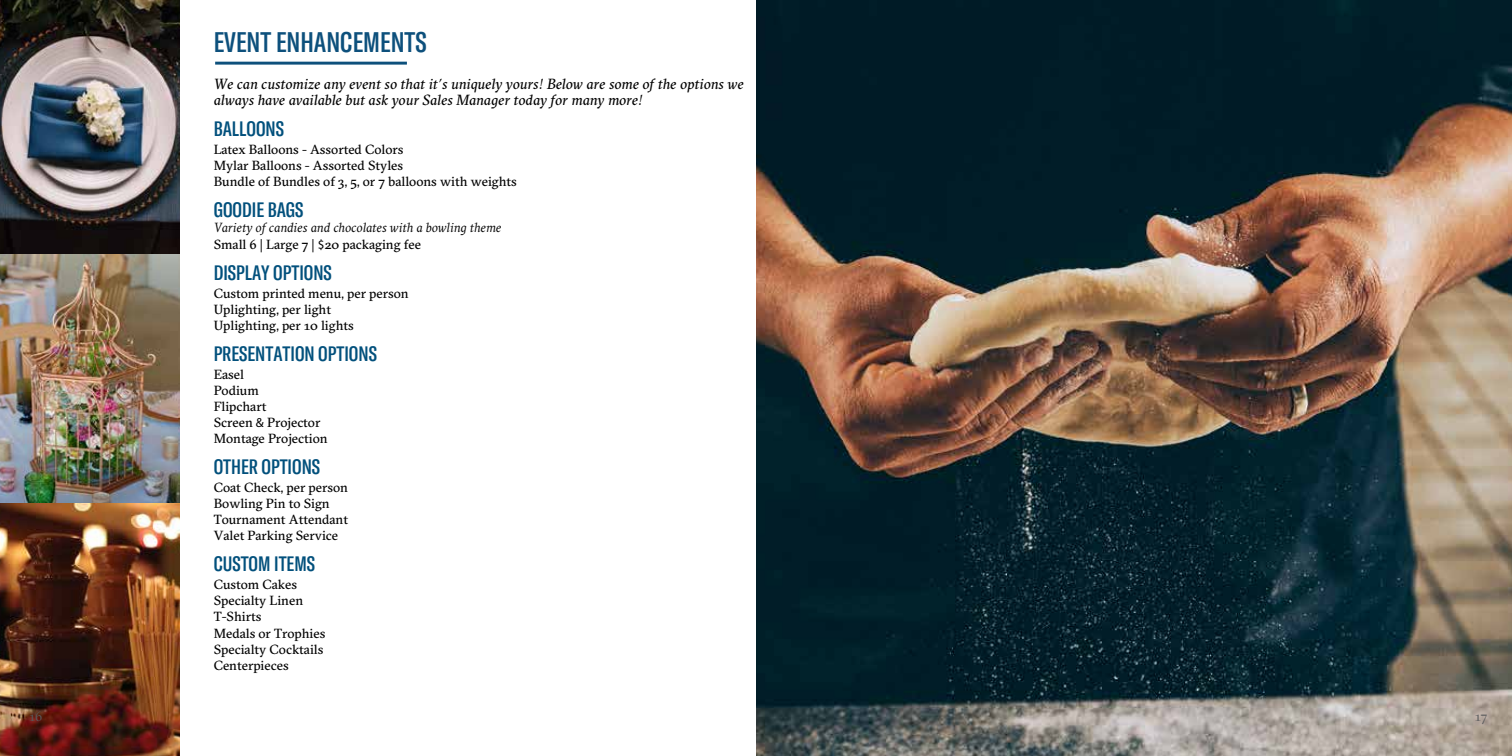
<style>
.page{position:relative;width:1512px;height:756px;background:#fff}
.page>*{position:absolute;margin:0;border:0;box-sizing:border-box;transform-origin:0 0}
.t1{font:500 extra-condensed 27.9px "GT America Trial";color:#0d507c}
.t2{font:500 extra-condensed 20.55px "GT America Trial";color:#02507c}
.t3{font:italic 14.7px/16.2px "GT Sectra Trial";color:#000}
.t4{font:13.5px "GT Sectra Fine Trial";color:#58595b}
.t5{font:13.2px/16.2px "GT Sectra Trial";color:#000}
.t6{font:italic 13.2px/17.7px "GT Sectra Trial";color:#000}
.s1{font-family:"Palatino"}
.s2{font-style:normal}
.s3{font-family:"Myriad Pro";font-style:normal}
.s4{font-family:"Myriad Pro"}
</style>
<div class="page">
<img style="left:756px;top:0;width:756px;height:756px">
<img style="left:0;top:0;width:180px;height:254px">
<img style="left:0;top:254px;width:180px;height:249px">
<img style="left:0;top:504px;width:180px;height:252px">
<hr style="left:215px;top:62px;width:192px;height:3px;background:#0d507c">
<h1 class="t1" style="left:214px;top:32px;width:214px">EVENT ENHANCEMENTS</h1>
<p class="t3" style="left:214px;top:78px;width:532px">We can customize any event so that it<span class="s1">’</span>s uniquely yours<span class="s1">!</span> Below are some of the options we always have available but ask your Sales Manager today for many more<span class="s1">!</span></p>
<h2 class="t2" style="left:214px;top:121px;width:72px">BALLOONS</h2>
<p class="t5" style="left:214px;top:143px;width:305px">Latex Balloons - Assorted Colors<br>Mylar Balloons - Assorted Styles<br>Bundle of Bundles of 3, 5, or 7 balloons with weights</p>
<h2 class="t2" style="left:214px;top:202px;width:91px">GOODIE BAGS</h2>
<p class="t6" style="left:214px;top:220px;width:289px">Variety of candies and chocolates with a bowling theme<br><span class="s2">Small 6</span> <span class="s3">|</span> <span class="s2">Large 7</span> <span class="s3">| $</span><span class="s2">20 packaging fee</span></p>
<h2 class="t2" style="left:214px;top:265px;width:120px">DISPLAY OPTIONS</h2>
<p class="t5" style="left:214px;top:287px;width:196px">Custom printed menu, per person<br>Uplighting, per light<br>Uplighting, per 10 lights</p>
<h2 class="t2" style="left:214px;top:346px;width:165px">PRESENTATION OPTIONS</h2>
<p class="t5" style="left:214px;top:368px;width:116px">Easel<br>Podium<br>Flipchart<br>Screen <span class="s4">&amp;</span> Projector<br>Montage Projection</p>
<h2 class="t2" style="left:214px;top:459px;width:108px">OTHER OPTIONS</h2>
<p class="t5" style="left:214px;top:481px;width:136px">Coat Check, per person<br>Bowling Pin to Sign<br>Tournament Attendant<br>Valet Parking Service</p>
<h2 class="t2" style="left:214px;top:556px;width:103px">CUSTOM ITEMS</h2>
<p class="t5" style="left:214px;top:578px;width:113px">Custom Cakes<br>Specialty Linen<br>T-Shirts<br>Medals or Trophies<br>Specialty Cocktails<br>Centerpieces</p>
<p class="t4" style="left:29px;top:711px;width:15px">16</p>
<p class="t4" style="left:1475px;top:711px;width:14px">17</p>
</div>
